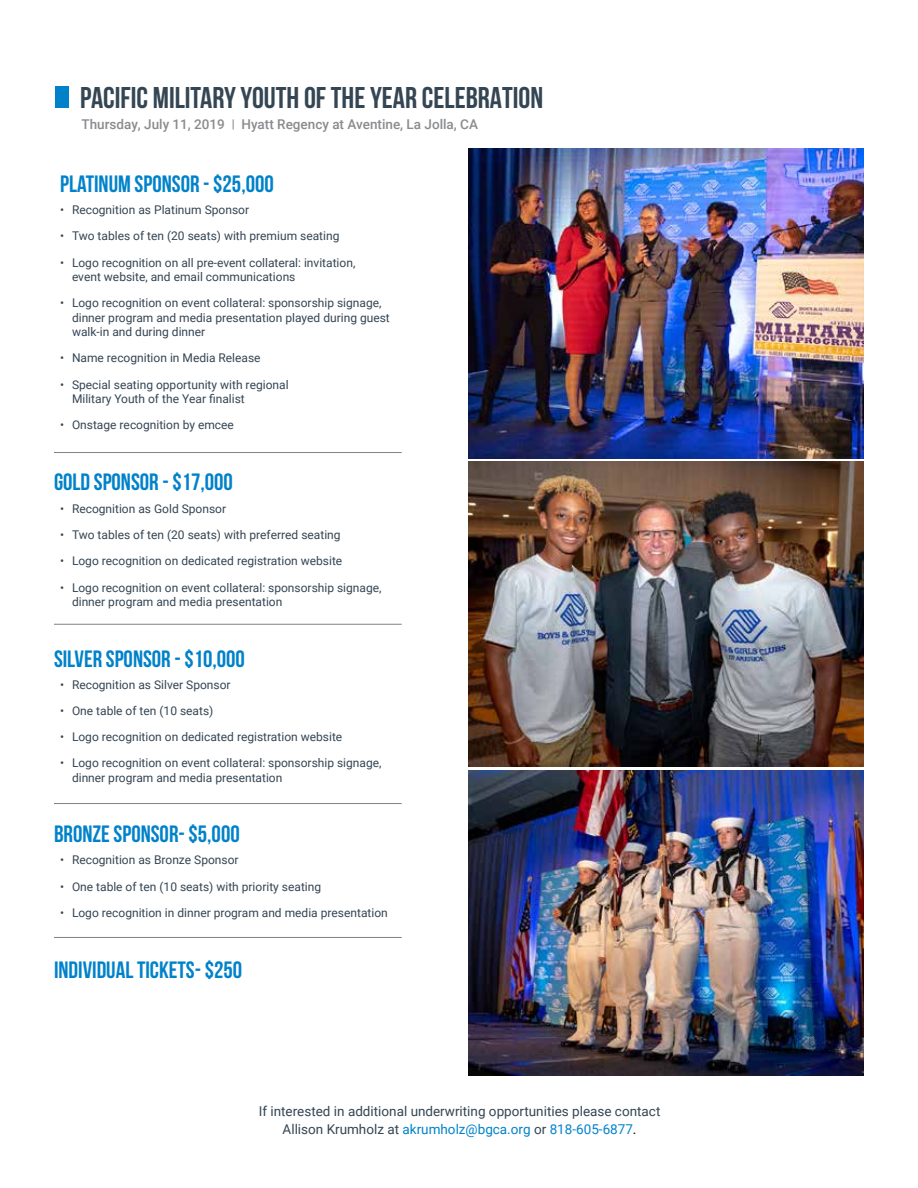
<style>
.page{position:relative;width:918px;height:1188px;background:#fff}
.page>*{position:absolute;margin:0;border:0;box-sizing:border-box;transform-origin:0 0}
.t1{font:700 30px "Bebas Neue";color:#344553}
.t2{font:700 23.7px "Bebas Neue";color:#0082ca}
.t3{font:13.5px/18px "Roboto";color:#344553;text-align:center}
.t4{font:500 13.5px "Roboto";color:#898b8e}
.t5{font:12px/14.4px "Roboto";color:#344553}
.s1{font-size:12px}
.s2{color:#0082ca}
.s3{color:#000}
</style>
<div class="page">
<div style="left:55px;top:86px;width:14px;height:21px;background:#0082ca"></div>
<hr style="left:54px;top:452px;width:348px;height:1px;background:#808285">
<hr style="left:54px;top:624px;width:348px;height:1px;background:#808285">
<hr style="left:54px;top:803px;width:348px;height:1px;background:#808285">
<hr style="left:54px;top:937px;width:348px;height:1px;background:#808285">
<img style="left:468px;top:462px;width:396px;height:305px">
<img style="left:468px;top:770px;width:396px;height:305px">
<img style="left:468px;top:148px;width:396px;height:311px">
<h1 class="t1" style="left:80px;top:81px;width:465px">PACIFIC MILITARY YOUTH OF THE YEAR CELEBRATION</h1>
<p class="t4" style="left:82px;top:115px;width:398px">Thursday, July 11, 2019 <span class="s1">|</span> Hyatt Regency at Aventine, La Jolla, CA</p>
<h2 class="t2" style="left:60px;top:171px;width:215px">PLATINUM SPONSOR - $25,000</h2>
<p class="t5" style="left:60px;top:202px;width:191px">• Recognition as Platinum Sponsor</p>
<p class="t5" style="left:60px;top:229px;width:281px">• Two tables of ten (20 seats) with premium seating</p>
<p class="t5" style="left:72px;top:255px;width:285px;text-indent:-12px">• Logo recognition on all pre-event collateral: invitation, event website, and email communications</p>
<p class="t5" style="left:72px;top:295px;width:319px;text-indent:-12px">• Logo recognition on event collateral: sponsorship signage, dinner program and media presentation played during guest walk-in and during dinner</p>
<p class="t5" style="left:60px;top:351px;width:202px">• Name recognition in Media Release</p>
<p class="t5" style="left:72px;top:377px;width:218px;text-indent:-12px">• Special seating opportunity with regional<br>Military Youth of the Year finalist</p>
<p class="t5" style="left:60px;top:417px;width:175px">• Onstage recognition by emcee</p>
<h2 class="t2" style="left:54px;top:469px;width:180px">GOLD SPONSOR - $17,000</h2>
<p class="t5" style="left:60px;top:501px;width:168px">• Recognition as Gold Sponsor</p>
<p class="t5" style="left:60px;top:527px;width:282px">• Two tables of ten (20 seats) with preferred seating</p>
<p class="t5" style="left:60px;top:553px;width:284px">• Logo recognition on dedicated registration website</p>
<p class="t5" style="left:72px;top:580px;width:311px;text-indent:-12px">• Logo recognition on event collateral: sponsorship signage, dinner program and media presentation</p>
<h2 class="t2" style="left:54px;top:645px;width:193px">SILVER SPONSOR - $10,000</h2>
<p class="t5" style="left:60px;top:677px;width:172px">• Recognition as Silver Sponsor</p>
<p class="t5" style="left:60px;top:703px;width:155px">• One table of ten (10 seats)</p>
<p class="t5" style="left:60px;top:729px;width:284px">• Logo recognition on dedicated registration website</p>
<p class="t5" style="left:72px;top:755px;width:311px;text-indent:-12px">• Logo recognition on event collateral: sponsorship signage, dinner program and media presentation</p>
<h2 class="t2" style="left:54px;top:821px;width:187px">BRONZE SPONSOR- $5,000</h2>
<p class="t5" style="left:60px;top:853px;width:180px">• Recognition as Bronze Sponsor</p>
<p class="t5" style="left:60px;top:879px;width:263px">• One table of ten (10 seats) with priority seating</p>
<p class="t5" style="left:60px;top:905px;width:329px">• Logo recognition in dinner program and media presentation</p>
<h2 class="t2" style="left:54px;top:956px;width:190px">INDIVIDUAL TICKETS- $250</h2>
<p class="t3" style="left:259px;top:1102px;width:403px">If interested in additional underwriting opportunities please contact<br>Allison Krumholz at <span class="s2">akrumholz@bgca.org</span> or <span class="s2">818-605-6877</span><span class="s3">.</span></p>
</div>
